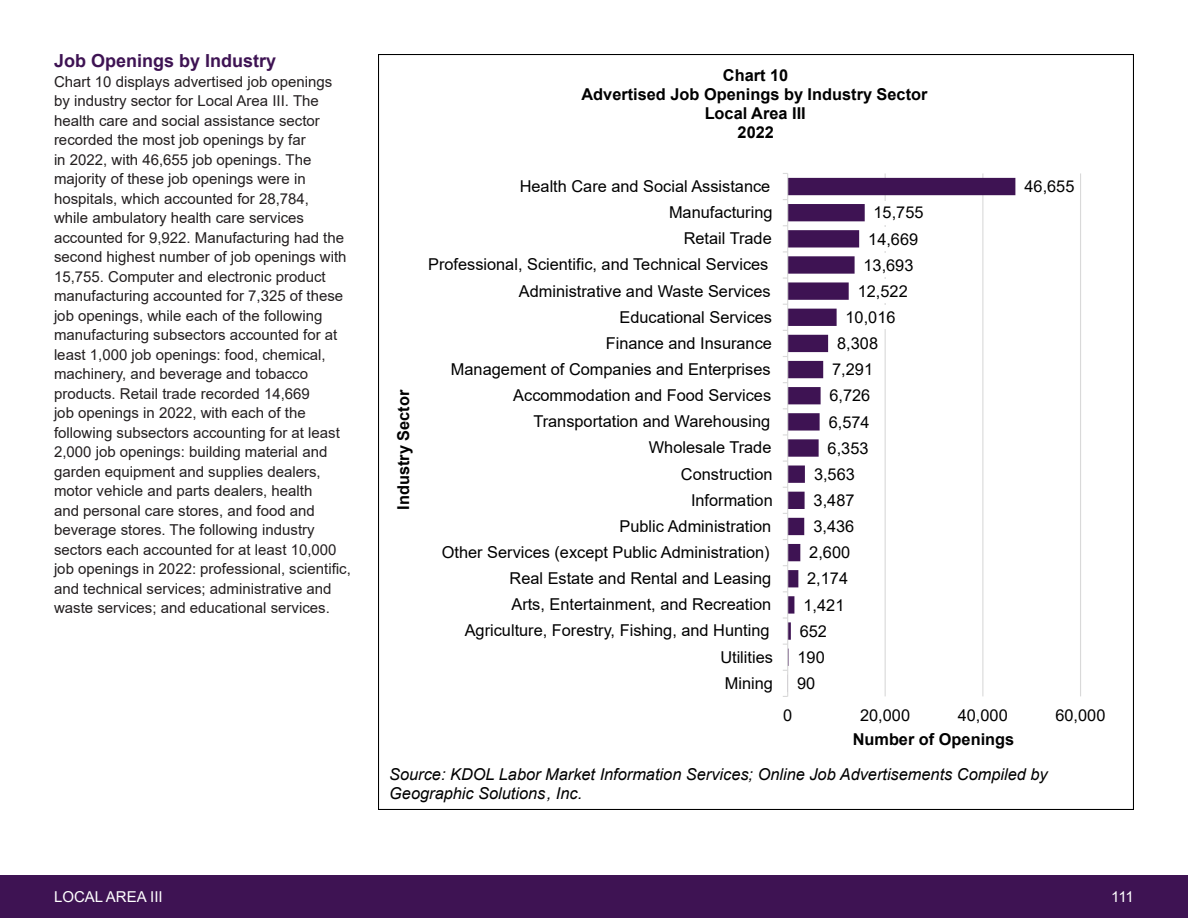
<style>
.page{position:relative;width:1188px;height:918px;background:#fff}
.page>*{position:absolute;margin:0;border:0;box-sizing:border-box;transform-origin:0 0}
._5__Sub-heading{font:700 18px "Arial";color:#3e1353}
.t1{font:16.35px "Arial";color:#000}
.t2{font:italic 16.35px/18.9px "Arial";color:#000}
.t3{font:700 16.35px/18.9px "Arial";color:#000;text-align:center}
.t4{font:15px/19.5px "Arial";color:#231f20}
.t5{font:15px "Arial";color:#fff}
</style>
<div class="page">
<div style="left:0;top:876px;width:1188px;height:42px;background:#3e1353"></div>
<hr style="left:885px;top:173px;width:1px;height:523px;background:#d9d9d9">
<hr style="left:982px;top:173px;width:1px;height:523px;background:#d9d9d9">
<hr style="left:1080px;top:173px;width:1px;height:523px;background:#d9d9d9">
<svg style="left:788px;top:178px;width:227px;height:514px"></svg>
<hr style="left:787px;top:173px;width:1px;height:523px;background:#d9d9d9">
<div style="left:792px;top:672px;width:28px;height:23px;background:#fff"></div>
<div style="left:793px;top:646px;width:37px;height:23px;background:#fff"></div>
<div style="left:795px;top:619px;width:37px;height:24px;background:#fff"></div>
<div style="left:799px;top:593px;width:50px;height:24px;background:#fff"></div>
<div style="left:803px;top:567px;width:50px;height:23px;background:#fff"></div>
<div style="left:805px;top:541px;width:50px;height:23px;background:#fff"></div>
<div style="left:809px;top:515px;width:50px;height:23px;background:#fff"></div>
<div style="left:809px;top:489px;width:50px;height:23px;background:#fff"></div>
<div style="left:809px;top:463px;width:51px;height:23px;background:#fff"></div>
<div style="left:823px;top:436px;width:51px;height:24px;background:#fff"></div>
<div style="left:824px;top:410px;width:50px;height:23px;background:#fff"></div>
<div style="left:825px;top:384px;width:50px;height:23px;background:#fff"></div>
<div style="left:828px;top:358px;width:50px;height:23px;background:#fff"></div>
<div style="left:833px;top:332px;width:50px;height:23px;background:#fff"></div>
<div style="left:841px;top:306px;width:59px;height:23px;background:#fff"></div>
<div style="left:853px;top:280px;width:60px;height:23px;background:#fff"></div>
<div style="left:859px;top:253px;width:59px;height:24px;background:#fff"></div>
<div style="left:864px;top:227px;width:59px;height:23px;background:#fff"></div>
<div style="left:869px;top:201px;width:59px;height:23px;background:#fff"></div>
<p class="_5__Sub-heading" style="left:54px;top:48px;width:224px">Job Openings by Industry</p>
<p class="t4" style="left:54px;top:71px;width:298px">Chart 10 displays advertised job openings by industry sector for Local Area III. The health care and social assistance sector recorded the most job openings by far<br>in 2022, with 46,655 job openings. The majority of these job openings were in hospitals, which accounted for 28,784,<br>while ambulatory health care services accounted for 9,922. Manufacturing had the second highest number of job openings with 15,755. Computer and electronic product manufacturing accounted for 7,325 of these job openings, while each of the following manufacturing subsectors accounted for at least 1,000 job openings: food, chemical, machinery, and beverage and tobacco products. Retail trade recorded 14,669<br>job openings in 2022, with each of the following subsectors accounting for at least 2,000 job openings: building material and garden equipment and supplies dealers, motor vehicle and parts dealers, health<br>and personal care stores, and food and beverage stores. The following industry sectors each accounted for at least 10,000 job openings in 2022: professional, scientific, and technical services; administrative and waste services; and educational services.</p>
<p class="t3" style="left:394px;top:510px;width:122px;rotate:-90deg">Industry Sector</p>
<p class="t3" style="left:582px;top:66px;width:348px">Chart 10<br>Advertised Job Openings by Industry Sector<br>Local Area III<br>2022</p>
<p class="t1" style="left:520px;top:175px;width:252px">Health Care and Social Assistance</p>
<p class="t1" style="left:669px;top:201px;width:105px">Manufacturing</p>
<p class="t1" style="left:874px;top:201px;width:51px">15,755</p>
<p class="t1" style="left:684px;top:227px;width:90px">Retail Trade</p>
<p class="t1" style="left:868px;top:228px;width:51px">14,669</p>
<p class="t1" style="left:428px;top:253px;width:342px">Professional, Scientific, and Technical Services</p>
<p class="t1" style="left:864px;top:254px;width:51px">13,693</p>
<p class="t1" style="left:519px;top:280px;width:253px">Administrative and Waste Services</p>
<p class="t1" style="left:858px;top:280px;width:51px">12,522</p>
<p class="t1" style="left:620px;top:306px;width:154px">Educational Services</p>
<p class="t1" style="left:846px;top:306px;width:51px">10,016</p>
<p class="t1" style="left:606px;top:332px;width:168px">Finance and Insurance</p>
<p class="t1" style="left:837px;top:332px;width:42px">8,308</p>
<p class="t1" style="left:451px;top:358px;width:321px">Management of Companies and Enterprises</p>
<p class="t1" style="left:832px;top:358px;width:42px">7,291</p>
<p class="t1" style="left:513px;top:384px;width:259px">Accommodation and Food Services</p>
<p class="t1" style="left:829px;top:384px;width:42px">6,726</p>
<p class="t1" style="left:533px;top:410px;width:238px">Transportation and Warehousing</p>
<p class="t1" style="left:829px;top:411px;width:42px">6,574</p>
<p class="t1" style="left:649px;top:436px;width:124px">Wholesale Trade</p>
<p class="t1" style="left:828px;top:437px;width:42px">6,353</p>
<p class="t1" style="left:681px;top:463px;width:93px">Construction</p>
<p class="t1" style="left:814px;top:463px;width:42px">3,563</p>
<p class="t1" style="left:691px;top:489px;width:83px">Information</p>
<p class="t1" style="left:814px;top:489px;width:42px">3,487</p>
<p class="t1" style="left:620px;top:515px;width:153px">Public Administration</p>
<p class="t1" style="left:813px;top:515px;width:42px">3,436</p>
<p class="t1" style="left:442px;top:541px;width:329px">Other Services (except Public Administration)</p>
<p class="t1" style="left:809px;top:541px;width:42px">2,600</p>
<p class="t1" style="left:510px;top:567px;width:263px">Real Estate and Rental and Leasing</p>
<p class="t1" style="left:807px;top:567px;width:42px">2,174</p>
<p class="t1" style="left:511px;top:593px;width:261px">Arts, Entertainment, and Recreation</p>
<p class="t1" style="left:804px;top:594px;width:42px">1,421</p>
<p class="t1" style="left:465px;top:619px;width:306px">Agriculture, Forestry, Fishing, and Hunting</p>
<p class="t1" style="left:800px;top:620px;width:29px">652</p>
<p class="t1" style="left:720px;top:646px;width:54px">Utilities</p>
<p class="t1" style="left:798px;top:646px;width:29px">190</p>
<p class="t1" style="left:725px;top:672px;width:50px">Mining</p>
<p class="t1" style="left:797px;top:672px;width:20px">90</p>
<p class="t1" style="left:1024px;top:175px;width:51px">46,655</p>
<p class="t1" style="left:783px;top:704px;width:11px">0</p>
<p class="t1" style="left:860px;top:704px;width:51px">20,000</p>
<p class="t1" style="left:958px;top:704px;width:51px">40,000</p>
<p class="t1" style="left:1055px;top:704px;width:51px">60,000</p>
<p class="t3" style="left:853px;top:730px;width:163px">Number of Openings</p>
<p class="t2" style="left:389px;top:765px;width:660px">Source: KDOL Labor Market Information Services; Online Job Advertisements Compiled by<br>Geographic Solutions, Inc.</p>
<p class="t5" style="left:54px;top:887px;width:110px">LOCAL AREA III</p>
<p class="t5" style="left:1111px;top:887px;width:24px">111</p>
</div>
